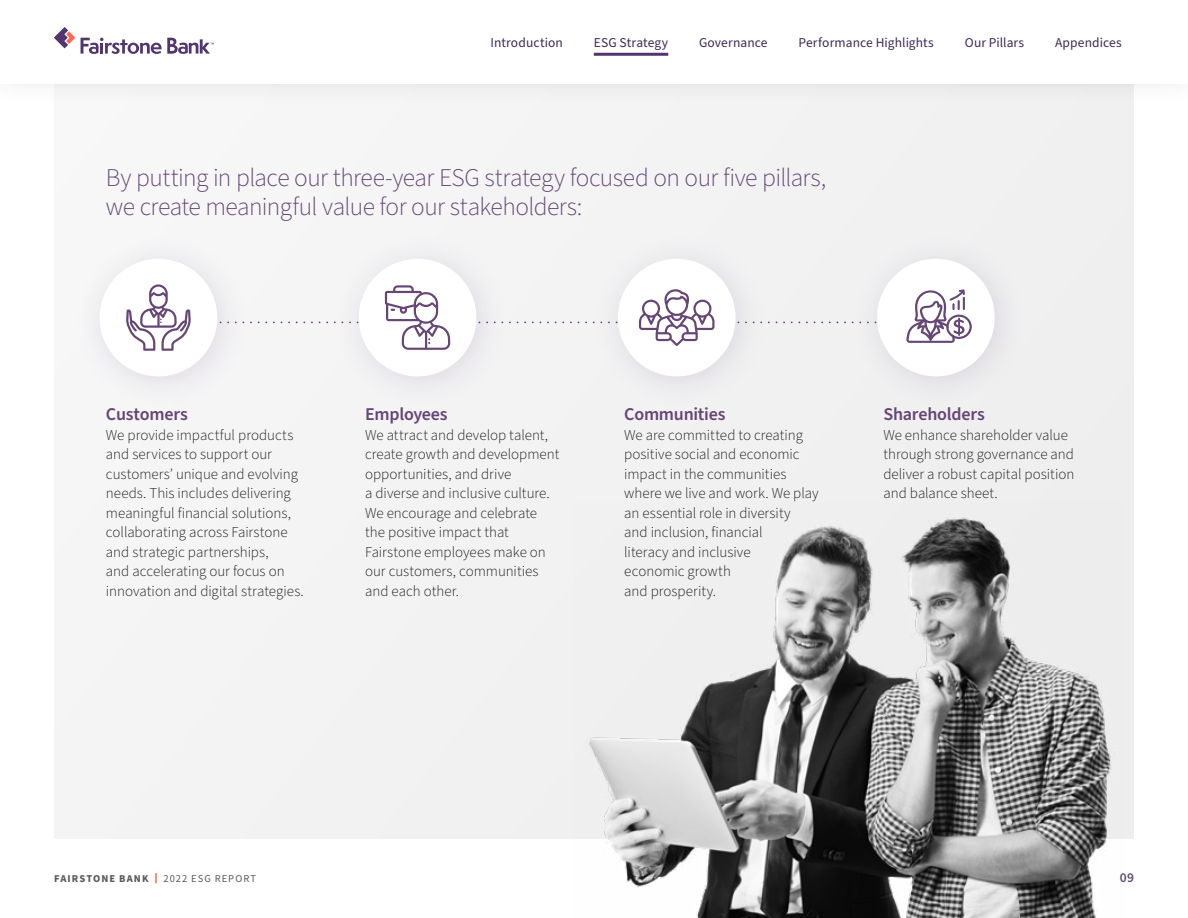
<style>
.page{position:relative;width:1188px;height:918px;background:#fff}
.page>*{position:absolute;margin:0;border:0;box-sizing:border-box;transform-origin:0 0}
.t1{font:300 25.5px/29.2px "Source Sans Pro";letter-spacing:-.02em;color:#654675}
.t2{font:600 18px "Source Sans Pro";letter-spacing:-.015em;color:#654675}
.t3{font:300 15px/19.5px "Source Sans Pro";color:#1a1a1a}
.t4{font:13.5px "Source Sans Pro";letter-spacing:.005em;color:#3f2a56}
.t5{font:600 13.5px "Source Sans Pro";color:#654675}
.t6{font:700 10.5px "Source Sans Pro";letter-spacing:.1em;color:#58595b}
.t7{font:10.5px "Source Sans Pro";letter-spacing:.1em;color:#58595b}
</style>
<div class="page">
<div style="left:54px;top:83px;width:1080px;height:756px;background:#eeeeef"></div>
<div style="left:73px;top:231px;width:178px;height:180px;background:#f5f5f6"></div>
<div style="left:100px;top:259px;width:117px;height:117px;background:#fff;border-radius:50%"></div>
<div style="left:877px;top:259px;width:118px;height:117px;background:#fff;border-radius:50%"></div>
<div style="left:332px;top:231px;width:179px;height:180px;background:#f3f3f4"></div>
<div style="left:359px;top:259px;width:117px;height:117px;background:#fff;border-radius:50%"></div>
<div style="left:618px;top:259px;width:118px;height:117px;background:#fff;border-radius:50%"></div>
<img style="left:589px;top:517px;width:522px;height:401px">
<svg style="left:126px;top:284px;width:846px;height:67px"></svg>
<svg style="left:155px;top:873px;width:2px;height:10px"></svg>
<div style="left:0;top:0;width:1188px;height:106px;background:#000;opacity:.15"></div>
<div style="left:0;top:0;width:1188px;height:83px;background:#fff"></div>
<svg style="left:54px;top:27px;width:21px;height:21px"></svg>
<svg style="left:81px;top:38px;width:133px;height:16px"></svg>
<hr style="left:594px;top:53px;width:74px;height:3px;background:#52356e">
<p class="t4" style="left:491px;top:33px;width:74px">Introduction</p>
<p class="t4" style="left:594px;top:33px;width:76px">ESG Strategy</p>
<p class="t4" style="left:699px;top:33px;width:70px">Governance</p>
<p class="t4" style="left:799px;top:33px;width:137px">Performance Highlights</p>
<p class="t4" style="left:965px;top:33px;width:61px">Our Pillars</p>
<p class="t4" style="left:1055px;top:33px;width:68px">Appendices</p>
<h1 class="t1" style="left:106px;top:164px;width:722px">By putting in place our three-year ESG strategy focused on our five pillars, we create meaningful value for our stakeholders:</h1>
<p class="t2" style="left:106px;top:402px;width:83px">Customers</p>
<p class="t3" style="left:106px;top:425px;width:199px">We provide impactful products and services to support our customers’ unique and evolving needs. This includes delivering meaningful financial solutions, collaborating across Fairstone and strategic partnerships,<br>and accelerating our focus on innovation and digital strategies.</p>
<p class="t2" style="left:365px;top:402px;width:84px">Employees</p>
<p class="t3" style="left:365px;top:425px;width:196px">We attract and develop talent, create growth and development opportunities, and drive<br>a diverse and inclusive culture.<br>We encourage and celebrate the positive impact that<br>Fairstone employees make on our customers, communities and each other.</p>
<p class="t2" style="left:624px;top:402px;width:103px">Communities</p>
<p class="t3" style="left:624px;top:425px;width:196px">We are committed to creating positive social and economic impact in the communities where we live and work. We play an essential role in diversity<br>and inclusion, financial<br>literacy and inclusive<br>economic growth<br>and prosperity.</p>
<p class="t2" style="left:883px;top:402px;width:103px">Shareholders</p>
<p class="t3" style="left:883px;top:425px;width:192px">We enhance shareholder value through strong governance and deliver a robust capital position and balance sheet.</p>
<p class="t6" style="left:54px;top:871px;width:96px">FAIRSTONE BANK</p>
<p class="t7" style="left:163px;top:871px;width:94px">2022 ESG REPORT</p>
<p class="t5" style="left:1120px;top:868px;width:16px">09</p>
</div>
